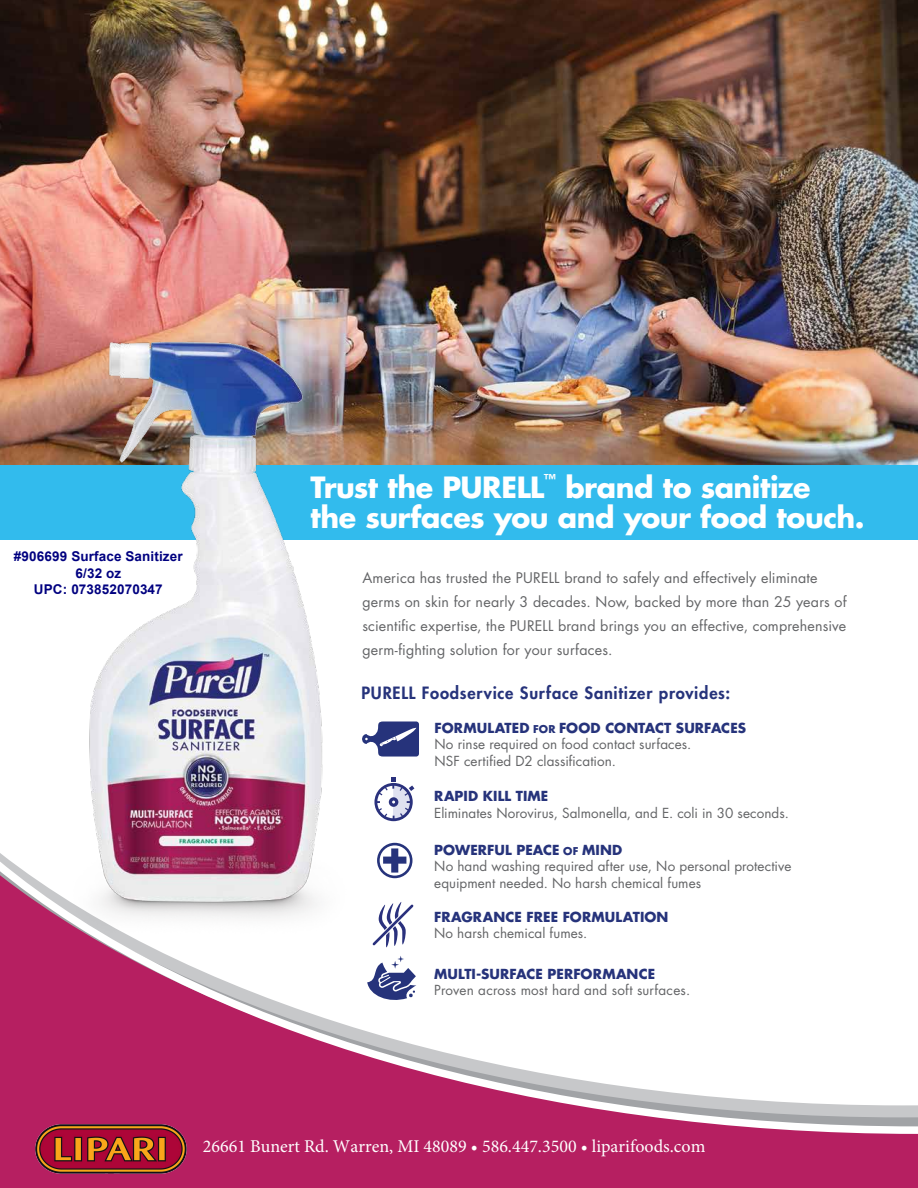
<style>
.page{position:relative;width:918px;height:1188px;background:#fff}
.page>*{position:absolute;margin:0;border:0;box-sizing:border-box;transform-origin:0 0}
.t1{font:700 28.5px/30px "Futura Std";letter-spacing:-.02em;color:#fff}
.t2{font:18px "Minion Pro";color:#fff}
.t3{font:800 16.5px "Futura Std";letter-spacing:.045em;color:#26337b}
.t4{font:14.25px/24px "Futura Std";letter-spacing:.015em;color:#636466}
.t5{font:13.5px/16.5px "Futura Std";letter-spacing:.005em;color:#636466}
.t6{font:700 13.5px "Futura Std";letter-spacing:.01em;color:#26337b}
.t7{font:700 13.5px/16.8px "Arial";letter-spacing:.01em;color:#000080;text-align:center}
.t8{font:700 13.35px "Futura Std";color:#fff}
.s1{font-weight:700;color:#26337b}
.s2{font-weight:700;font-size:10.5px;color:#26337b}
</style>
<div class="page">
<img style="left:0;top:0;width:918px;height:465px">
<div style="left:0;top:465px;width:918px;height:75px;background:#32bbed"></div>
<div style="left:0;top:1138px;width:918px;height:50px;background:#b61f61"></div>
<svg style="left:0;top:821px;width:918px;height:317px"></svg>
<svg style="left:374px;top:722px;width:45px;height:35px;background:#495490"></svg>
<svg style="left:383px;top:848px;width:23px;height:25px"></svg>
<div style="left:377px;top:843px;width:35px;height:35px;border:3px solid #26337b;border-radius:50%"></div>
<svg style="left:374px;top:778px;width:41px;height:43px"></svg>
<img style="left:45px;top:309px;width:329px;height:637px">
<svg style="left:367px;top:899px;width:52px;height:105px"></svg>
<img style="left:34px;top:1124px;width:153px;height:50px">
<p class="t7" style="left:14px;top:548px;width:170px">#906699 Surface Sanitizer<br>6/32 oz<br>UPC: 073852070347</p>
<h1 class="t1" style="left:311px;top:472px;width:235px">Trust the PURELL</h1>
<p class="t8" style="left:543px;top:470px;width:14px">™</p>
<h1 class="t1" style="left:311px;top:472px;width:556px;text-indent:255px">brand to sanitize<br>the surfaces you and your food touch.</h1>
<p class="t4" style="left:362px;top:566px;width:486px">America has trusted the PURELL brand to safely and effectively eliminate germs on skin for nearly 3 decades. Now, backed by more than 25 years of scientific expertise, the PURELL brand brings you an effective, comprehensive germ-fighting solution for your surfaces.</p>
<p class="t3" style="left:362px;top:682px;width:370px">PURELL Foodservice Surface Sanitizer provides:</p>
<p class="t5" style="left:435px;top:720px;width:313px"><span class="s1">FORMULATED</span> <span class="s2">FOR</span> <span class="s1">FOOD CONTACT SURFACES<br></span>No rinse required on food contact surfaces.<br>NSF certified D2 classification.</p>
<p class="t6" style="left:434px;top:787px;width:116px">RAPID KILL TIME</p>
<p class="t5" style="left:434px;top:805px;width:356px">Eliminates Norovirus, Salmonella, and E. coli in 30 seconds.</p>
<p class="t5" style="left:434px;top:842px;width:359px"><span class="s1">POWERFUL PEACE</span> <span class="s2">OF</span> <span class="s1">MIND<br></span>No hand washing required after use, No personal protective equipment needed. No harsh chemical fumes</p>
<p class="t6" style="left:434px;top:908px;width:236px">FRAGRANCE FREE FORMULATION</p>
<p class="t5" style="left:434px;top:925px;width:155px">No harsh chemical fumes.</p>
<p class="t6" style="left:434px;top:965px;width:222px">MULTI-SURFACE PERFORMANCE</p>
<p class="t5" style="left:434px;top:982px;width:257px">Proven across most hard and soft surfaces.</p>
<h2 class="t2" style="left:203px;top:1135px;width:504px">26661 Bunert Rd. Warren, MI 48089 • 586.447.3500 • liparifoods.com</h2>
</div>
